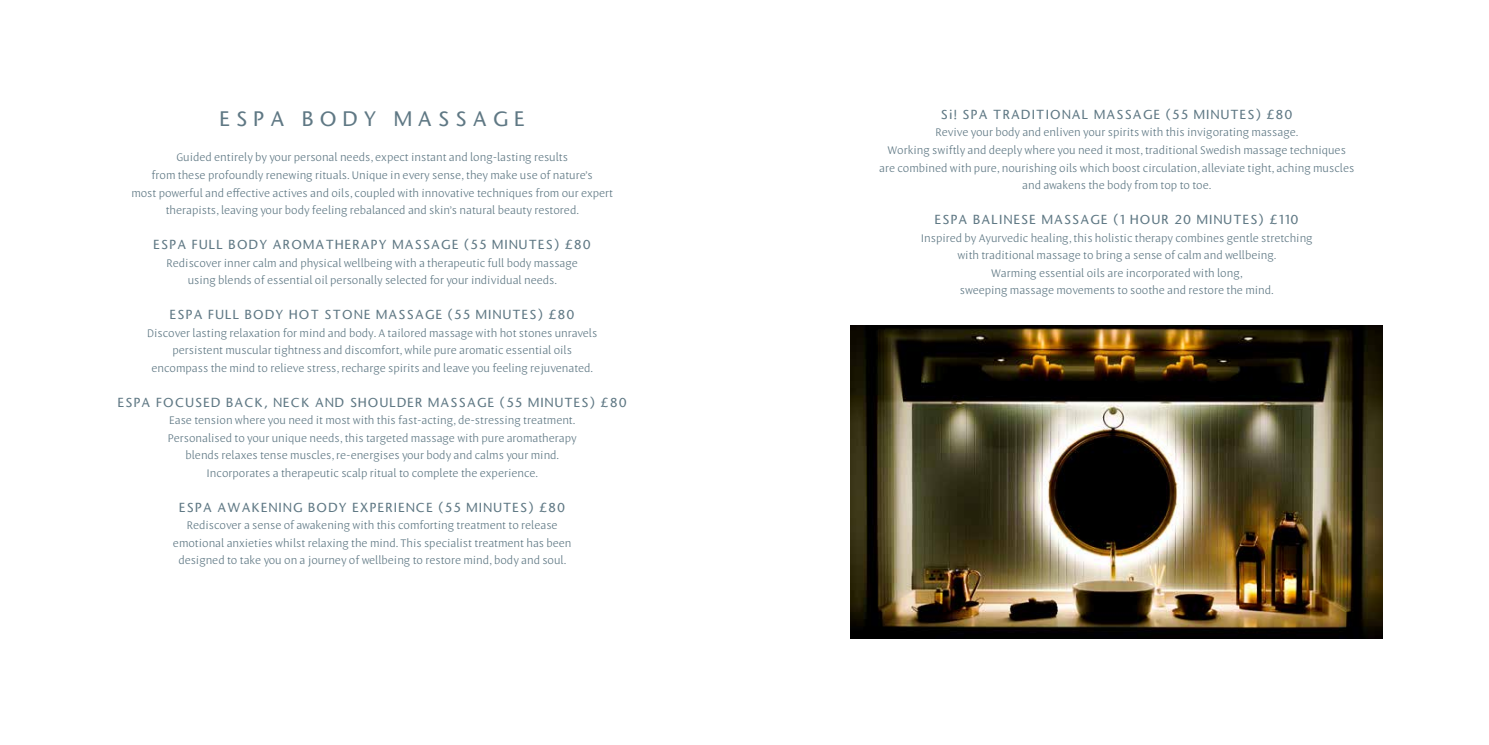
<style>
.page{position:relative;width:1489px;height:745px;background:#fff}
.page>*{position:absolute;margin:0;border:0;box-sizing:border-box;transform-origin:0 0}
.t1{font:500 20px "Stone Sans";letter-spacing:.31em;color:#5f7884}
.t2{font:300 12.5px/17.5px "Leksa Sans";color:#5f7884;text-align:center}
.t3{font:500 12.5px "Stone Sans";letter-spacing:.1em;color:#5f7884}
</style>
<div class="page">
<img style="left:850px;top:325px;width:532px;height:313px">
<h1 class="t1" style="left:220px;top:106px;width:306px">ESPA BODY MASSAGE</h1>
<p class="t2" style="left:131px;top:149px;width:483px">Guided entirely by your personal needs, expect instant and long-lasting results<br>from these profoundly renewing rituals. Unique in every sense, they make use of nature’s<br>most powerful and effective actives and oils, coupled with innovative techniques from our expert therapists, leaving your body feeling rebalanced and skin’s natural beauty restored.</p>
<p class="t3" style="left:154px;top:236px;width:439px">ESPA FULL BODY AROMATHERAPY MASSAGE (55 MINUTES) £80</p>
<p class="t2" style="left:166px;top:254px;width:413px">Rediscover inner calm and physical wellbeing with a therapeutic full body massage using blends of essential oil personally selected for your individual needs.</p>
<p class="t3" style="left:170px;top:306px;width:406px">ESPA FULL BODY HOT STONE MASSAGE (55 MINUTES) £80</p>
<p class="t2" style="left:147px;top:324px;width:452px">Discover lasting relaxation for mind and body. A tailored massage with hot stones unravels persistent muscular tightness and discomfort, while pure aromatic essential oils encompass the mind to relieve stress, recharge spirits and leave you feeling rejuvenated.</p>
<p class="t3" style="left:118px;top:394px;width:510px">ESPA FOCUSED BACK, NECK AND SHOULDER MASSAGE (55 MINUTES) £80</p>
<p class="t2" style="left:168px;top:411px;width:410px">Ease tension where you need it most with this fast-acting, de-stressing treatment.<br>Personalised to your unique needs, this targeted massage with pure aromatherapy blends relaxes tense muscles, re-energises your body and calms your mind.<br>Incorporates a therapeutic scalp ritual to complete the experience.</p>
<p class="t3" style="left:179px;top:499px;width:387px">ESPA AWAKENING BODY EXPERIENCE (55 MINUTES) £80</p>
<p class="t2" style="left:173px;top:516px;width:400px">Rediscover a sense of awakening with this comforting treatment to release emotional anxieties whilst relaxing the mind. This specialist treatment has been designed to take you on a journey of wellbeing to restore mind, body and soul.</p>
<p class="t3" style="left:940px;top:106px;width:353px">Si! SPA TRADITIONAL MASSAGE (55 MINUTES) £80</p>
<p class="t2" style="left:879px;top:124px;width:476px">Revive your body and enliven your spirits with this invigorating massage.<br>Working swiftly and deeply where you need it most, traditional Swedish massage techniques are combined with pure, nourishing oils which boost circulation, alleviate tight, aching muscles and awakens the body from top to toe.</p>
<p class="t3" style="left:934px;top:211px;width:365px">ESPA BALINESE MASSAGE (1 HOUR 20 MINUTES) £110</p>
<p class="t2" style="left:920px;top:229px;width:393px">Inspired by Ayurvedic healing, this holistic therapy combines gentle stretching with traditional massage to bring a sense of calm and wellbeing.<br>Warming essential oils are incorporated with long,<br>sweeping massage movements to soothe and restore the mind.</p>
</div>
